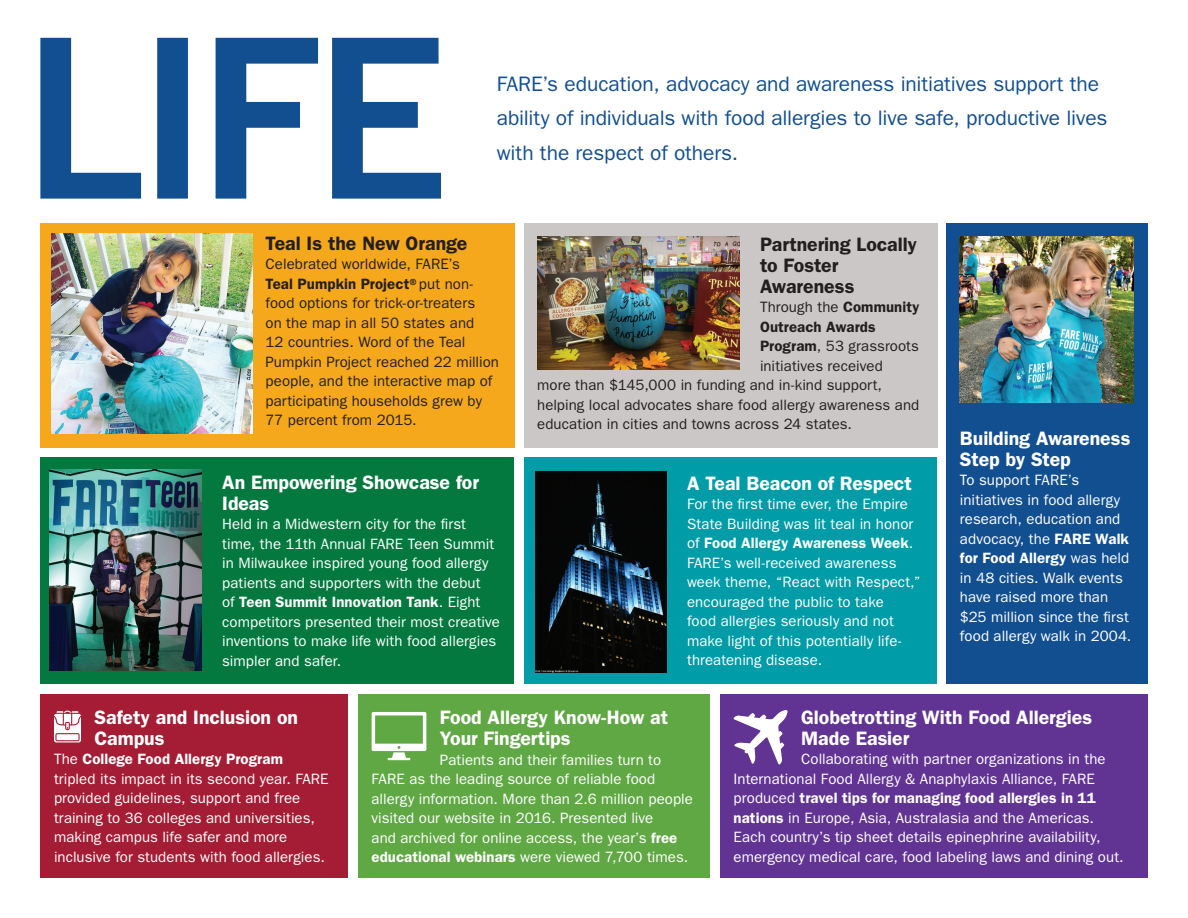
<style>
.page{position:relative;width:1188px;height:918px;background:#fff}
.page>*{position:absolute;margin:0;border:0;box-sizing:border-box;transform-origin:0 0}
.t1{font:21px/34.5px "ITC Franklin Gothic Std";letter-spacing:-.005em;color:#124f90}
.t2{font:600 19.5px/21px "ITC Franklin Gothic Std";color:#fff}
.t3{font:600 19.5px/21px "ITC Franklin Gothic Std";color:#231f20}
.t4{font:15px/19.5px "ITC Franklin Gothic Std";letter-spacing:.005em;color:#fff}
.t5{font:15px/19.5px "ITC Franklin Gothic Std";letter-spacing:.005em;color:#231f20}
.t6{font:600 15px "ITC Franklin Gothic Std";letter-spacing:.005em;color:#231f20}
.s1{font-weight:600}
</style>
<div class="page">
<svg style="left:40px;top:38px;width:401px;height:161px"></svg>
<div style="left:40px;top:694px;width:308px;height:184px;background:#a41d35"></div>
<svg style="left:54px;top:711px;width:27px;height:31px"></svg>
<div style="left:524px;top:223px;width:413px;height:225px;background:#cac7c6"></div>
<img style="left:537px;top:236px;width:203px;height:133px">
<div style="left:40px;top:223px;width:475px;height:225px;background:#f5a81c"></div>
<div style="left:946px;top:223px;width:202px;height:461px;background:#124f90"></div>
<img style="left:960px;top:236px;width:174px;height:167px">
<div style="left:525px;top:458px;width:412px;height:226px;background:#009ca7"></div>
<div style="left:358px;top:694px;width:351px;height:184px;background:#60a844"></div>
<svg style="left:372px;top:712px;width:54px;height:48px"></svg>
<div style="left:40px;top:458px;width:474px;height:226px;background:#04793f"></div>
<div style="left:720px;top:694px;width:428px;height:184px;background:#613393"></div>
<svg style="left:734px;top:710px;width:54px;height:54px"></svg>
<img style="left:536px;top:471px;width:131px;height:201px">
<img style="left:51px;top:233px;width:201px;height:201px">
<img style="left:50px;top:469px;width:152px;height:201px">
<h1 class="t1" style="left:497px;top:67px;width:612px">FARE’s education, advocacy and awareness initiatives support the ability of individuals with food allergies to live safe, productive lives with the respect of others.</h1>
<h2 class="t3" style="left:266px;top:233px;width:203px">Teal Is the New Orange</h2>
<p class="t5" style="left:266px;top:254px;width:235px">Celebrated worldwide, FARE’s<br><span class="s1">Teal Pumpkin Project®</span>put non&shy;food options for trick-or-treaters<br>on the map in all 50 states and<br>12 countries. Word of the Teal<br>Pumpkin Project reached 22 million people, and the interactive map of participating households grew by<br>77 percent from 2015.</p>
<h2 class="t2" style="left:222px;top:472px;width:258px">An Empowering Showcase for<br>Ideas</h2>
<p class="t4" style="left:222px;top:515px;width:279px">Held in a Midwestern city for the first time, the 11th Annual FARE Teen Summit in Milwaukee inspired young food allergy patients and supporters with the debut<br>of <span class="s1">Teen Summit Innovation Tank</span>. Eight competitors presented their most creative inventions to make life with food allergies simpler and safer.</p>
<h2 class="t3" style="left:760px;top:234px;width:159px">Partnering Locally to Foster<br>Awareness</h2>
<p class="t5" style="left:760px;top:298px;width:161px">Through the <span class="s1">Community</span></p>
<p class="t6" style="left:760px;top:318px;width:117px">Outreach Awards</p>
<p class="t5" style="left:760px;top:337px;width:161px"><span class="s1">Program</span>, 53 grassroots</p>
<p class="t5" style="left:760px;top:356px;width:124px">initiatives received</p>
<p class="t5" style="left:537px;top:376px;width:346px">more than $145,000 in funding and in-kind support,</p>
<p class="t5" style="left:537px;top:395px;width:384px">helping local advocates share food allergy awareness and</p>
<p class="t5" style="left:537px;top:415px;width:316px">education in cities and towns across 24 states.</p>
<h2 class="t2" style="left:687px;top:472px;width:226px">A Teal Beacon of Respect</h2>
<p class="t4" style="left:687px;top:494px;width:235px">For the first time ever, the Empire<br>State Building was lit teal in honor of <span class="s1">Food Allergy Awareness Week</span>.<br>FARE’s well-received awareness week theme, “React with Respect,” encouraged the public to take<br>food allergies seriously and not make light of this potentially life&shy;threatening disease.</p>
<h2 class="t2" style="left:960px;top:428px;width:172px">Building Awareness<br>Step by Step</h2>
<p class="t4" style="left:960px;top:471px;width:173px">To support FARE’s initiatives in food allergy research, education and advocacy, the <span class="s1">FARE Walk for Food Allergy</span> was held in 48 cities. Walk events have raised more than $25 million since the first food allergy walk in 2004.</p>
<h2 class="t2" style="left:94px;top:706px;width:205px">Safety and Inclusion on<br>Campus</h2>
<p class="t4" style="left:54px;top:749px;width:276px">The <span class="s1">College Food Allergy Program<br></span>tripled its impact in its second year. FARE provided guidelines, support and free training to 36 colleges and universities, making campus life safer and more inclusive for students with food allergies.</p>
<h2 class="t2" style="left:440px;top:707px;width:230px">Food Allergy Know-How at<br>Your Fingertips</h2>
<p class="t4" style="left:372px;top:750px;width:323px;text-indent:68px">Patients and their families turn to FARE as the leading source of reliable food allergy information. More than 2.6 million people visited our website in 2016. Presented live<br>and archived for online access, the year’s <span class="s1">free educational webinars</span> were viewed 7,700 times.</p>
<h2 class="t2" style="left:801px;top:707px;width:292px">Globetrotting With Food Allergies<br>Made Easier</h2>
<p class="t4" style="left:734px;top:750px;width:392px;text-indent:68px">Collaborating with partner organizations in the International Food Allergy &amp; Anaphylaxis Alliance, FARE produced <span class="s1">travel tips for managing food allergies in 11 nations</span> in Europe, Asia, Australasia and the Americas.<br>Each country’s tip sheet details epinephrine availability, emergency medical care, food labeling laws and dining out.</p>
</div>
